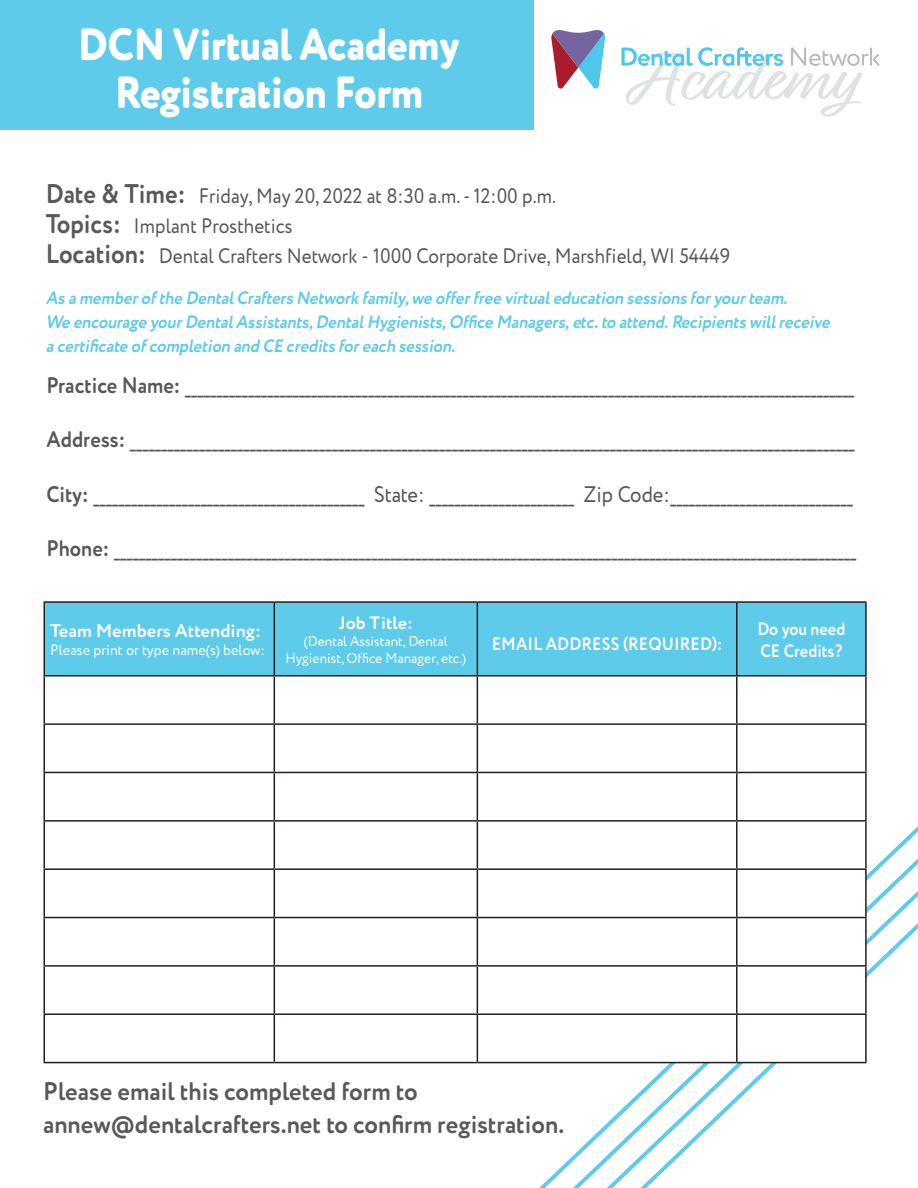
<style>
.page{position:relative;width:918px;height:1188px;background:#fff}
.page>*{position:absolute;margin:0;border:0;box-sizing:border-box;transform-origin:0 0}
.t1{font:72px "Relation Two";color:#e0e1e2}
.t2{font:800 45px/48px "Circe Rounded";letter-spacing:-.01em;color:#fff;text-align:center;scale:.9 1}
.t3{font:700 25.5px/33px "Circe Rounded";color:#58595b;scale:.95 1}
.t4{font:22.5px "Circe Rounded";color:#57585a;scale:.9 1}
.t5{font:21px/30.2px "Circe Rounded";color:#58595b;scale:.9 1}
.t6{font:700 18.45px "Circe Rounded";color:#fff}
.t7{font:italic 700 18px/24px "Circe Rounded";color:#5dcbe9;scale:.93 1}
.t8{font:700 18px/21.6px "Circe Rounded";letter-spacing:.005em;color:#fff;scale:.9 1}
.t9{font:700 18px "Circe Rounded";letter-spacing:.005em;color:#fff}
.t10{font:15px "Circe Rounded";color:#fff;scale:.95 1}
.t11{font:14.25px/17.1px "Circe Rounded";color:#fff;text-align:center;scale:.95 1}
.s1{font-weight:700;font-size:27px;color:#57585a}
.s2{color:#57585a}
.s3{font-weight:700;font-size:27px}
.s4{font-weight:700}
</style>
<div class="page">
<svg style="left:539px;top:826px;width:379px;height:362px"></svg>
<div style="left:0;top:0;width:534px;height:130px;background:#5dcbe9"></div>
<div style="left:45px;top:603px;width:820px;height:72px;background:#5dcbe9"></div>
<svg style="left:45px;top:677px;width:820px;height:385px"></svg>
<hr style="left:44px;top:601px;width:230px;height:2px;background:#231f20">
<hr style="left:44px;top:603px;width:1px;height:72px;background:#231f20">
<hr style="left:274px;top:601px;width:203px;height:2px;background:#231f20">
<hr style="left:274px;top:603px;width:1px;height:72px;background:#231f20">
<hr style="left:477px;top:601px;width:260px;height:2px;background:#231f20">
<hr style="left:477px;top:603px;width:1px;height:72px;background:#231f20">
<hr style="left:737px;top:601px;width:130px;height:2px;background:#231f20">
<hr style="left:736px;top:603px;width:2px;height:72px;background:#231f20">
<hr style="left:865px;top:603px;width:2px;height:72px;background:#231f20">
<hr style="left:44px;top:675px;width:230px;height:2px;background:#231f20">
<hr style="left:44px;top:677px;width:1px;height:46px;background:#231f20">
<hr style="left:274px;top:675px;width:203px;height:2px;background:#231f20">
<hr style="left:274px;top:677px;width:1px;height:46px;background:#231f20">
<hr style="left:477px;top:675px;width:260px;height:2px;background:#231f20">
<hr style="left:477px;top:677px;width:1px;height:46px;background:#231f20">
<hr style="left:737px;top:675px;width:130px;height:2px;background:#231f20">
<hr style="left:736px;top:677px;width:2px;height:46px;background:#231f20">
<hr style="left:865px;top:677px;width:2px;height:46px;background:#231f20">
<hr style="left:44px;top:723px;width:230px;height:2px;background:#231f20">
<hr style="left:44px;top:725px;width:1px;height:47px;background:#231f20">
<hr style="left:274px;top:723px;width:203px;height:2px;background:#231f20">
<hr style="left:274px;top:725px;width:1px;height:47px;background:#231f20">
<hr style="left:477px;top:723px;width:260px;height:2px;background:#231f20">
<hr style="left:477px;top:725px;width:1px;height:47px;background:#231f20">
<hr style="left:737px;top:723px;width:130px;height:2px;background:#231f20">
<hr style="left:736px;top:725px;width:2px;height:47px;background:#231f20">
<hr style="left:865px;top:725px;width:2px;height:47px;background:#231f20">
<hr style="left:44px;top:772px;width:230px;height:1px;background:#231f20">
<hr style="left:44px;top:773px;width:1px;height:47px;background:#231f20">
<hr style="left:274px;top:772px;width:203px;height:1px;background:#231f20">
<hr style="left:274px;top:773px;width:1px;height:47px;background:#231f20">
<hr style="left:477px;top:772px;width:260px;height:1px;background:#231f20">
<hr style="left:477px;top:773px;width:1px;height:47px;background:#231f20">
<hr style="left:737px;top:772px;width:130px;height:1px;background:#231f20">
<hr style="left:736px;top:773px;width:2px;height:47px;background:#231f20">
<hr style="left:865px;top:773px;width:2px;height:47px;background:#231f20">
<hr style="left:44px;top:820px;width:230px;height:2px;background:#231f20">
<hr style="left:44px;top:822px;width:1px;height:46px;background:#231f20">
<hr style="left:274px;top:820px;width:203px;height:2px;background:#231f20">
<hr style="left:274px;top:822px;width:1px;height:46px;background:#231f20">
<hr style="left:477px;top:820px;width:260px;height:2px;background:#231f20">
<hr style="left:477px;top:822px;width:1px;height:46px;background:#231f20">
<hr style="left:737px;top:820px;width:130px;height:2px;background:#231f20">
<hr style="left:736px;top:822px;width:2px;height:46px;background:#231f20">
<hr style="left:865px;top:822px;width:2px;height:46px;background:#231f20">
<hr style="left:44px;top:868px;width:230px;height:2px;background:#231f20">
<hr style="left:44px;top:870px;width:1px;height:47px;background:#231f20">
<hr style="left:274px;top:868px;width:203px;height:2px;background:#231f20">
<hr style="left:274px;top:870px;width:1px;height:47px;background:#231f20">
<hr style="left:477px;top:868px;width:260px;height:2px;background:#231f20">
<hr style="left:477px;top:870px;width:1px;height:47px;background:#231f20">
<hr style="left:737px;top:868px;width:130px;height:2px;background:#231f20">
<hr style="left:736px;top:870px;width:2px;height:47px;background:#231f20">
<hr style="left:865px;top:870px;width:2px;height:47px;background:#231f20">
<hr style="left:44px;top:917px;width:230px;height:1px;background:#231f20">
<hr style="left:44px;top:918px;width:1px;height:47px;background:#231f20">
<hr style="left:274px;top:917px;width:203px;height:1px;background:#231f20">
<hr style="left:274px;top:918px;width:1px;height:47px;background:#231f20">
<hr style="left:477px;top:917px;width:260px;height:1px;background:#231f20">
<hr style="left:477px;top:918px;width:1px;height:47px;background:#231f20">
<hr style="left:737px;top:917px;width:130px;height:1px;background:#231f20">
<hr style="left:736px;top:918px;width:2px;height:47px;background:#231f20">
<hr style="left:865px;top:918px;width:2px;height:47px;background:#231f20">
<hr style="left:44px;top:965px;width:230px;height:2px;background:#231f20">
<hr style="left:44px;top:967px;width:1px;height:46px;background:#231f20">
<hr style="left:274px;top:965px;width:203px;height:2px;background:#231f20">
<hr style="left:274px;top:967px;width:1px;height:46px;background:#231f20">
<hr style="left:477px;top:965px;width:260px;height:2px;background:#231f20">
<hr style="left:477px;top:967px;width:1px;height:46px;background:#231f20">
<hr style="left:737px;top:965px;width:130px;height:2px;background:#231f20">
<hr style="left:736px;top:967px;width:2px;height:46px;background:#231f20">
<hr style="left:865px;top:967px;width:2px;height:46px;background:#231f20">
<hr style="left:44px;top:1013px;width:230px;height:2px;background:#231f20">
<hr style="left:44px;top:1015px;width:1px;height:47px;background:#231f20">
<hr style="left:274px;top:1013px;width:203px;height:2px;background:#231f20">
<hr style="left:274px;top:1015px;width:1px;height:47px;background:#231f20">
<hr style="left:477px;top:1013px;width:260px;height:2px;background:#231f20">
<hr style="left:477px;top:1015px;width:1px;height:47px;background:#231f20">
<hr style="left:737px;top:1013px;width:130px;height:2px;background:#231f20">
<hr style="left:736px;top:1015px;width:2px;height:47px;background:#231f20">
<hr style="left:865px;top:1015px;width:2px;height:47px;background:#231f20">
<hr style="left:44px;top:1062px;width:230px;height:1px;background:#231f20">
<hr style="left:274px;top:1062px;width:203px;height:1px;background:#231f20">
<hr style="left:477px;top:1062px;width:260px;height:1px;background:#231f20">
<hr style="left:737px;top:1062px;width:130px;height:1px;background:#231f20">
<svg style="left:621px;top:47px;width:162px;height:19px"></svg>
<svg style="left:791px;top:47px;width:89px;height:19px"></svg>
<svg style="left:551px;top:30px;width:54px;height:59px"></svg>
<h2 class="t2" style="left:78px;top:22px;width:426px">DCN Virtual Academy<br>Registration Form</h2>
<h1 class="t1" style="left:633px;top:31px;width:225px">Academy</h1>
<p class="t5" style="left:46px;top:182px;width:762px"><span class="s1">Date &amp; Time:</span> <span class="s2">Friday, May 20, 2022 at 8:30 a.m. - 12:00 p.m.<br></span><span class="s3">Topics:</span> Implant Prosthetics<br><span class="s3">Location:</span> Dental Crafters Network - 1000 Corporate Drive, Marshfield, WI 54449</p>
<p class="t7" style="left:46px;top:286px;width:849px">Asamemberofthe DentalCraftersNetwork family,we offerfree virtualeducation sessionsforyourteam.<br>We encourage yourDentalAssistants,DentalHygienists,Office Managers,etc.to attend.Recipientswillreceive acertificate ofcompletion and CE creditsforeach session.</p>
<p class="t4" style="left:46px;top:372px;width:899px"><span class="s4">Practice Name:</span> __________________________________________________________________________________________________________</p>
<p class="t4" style="left:46px;top:426px;width:900px"><span class="s4">Address:</span> ___________________________________________________________________________________________________________________</p>
<p class="t4" style="left:46px;top:481px;width:898px"><span class="s4">City:</span> ___________________________________________ State: _______________________ Zip Code:_____________________________</p>
<p class="t4" style="left:46px;top:535px;width:901px"><span class="s4">Phone:</span> ______________________________________________________________________________________________________________________</p>
<p class="t6" style="left:50px;top:620px;width:212px">Team Members Attending:</p>
<p class="t10" style="left:50px;top:641px;width:228px">Please print or type name(s) below:</p>
<p class="t9" style="left:339px;top:612px;width:76px">Job Title:</p>
<p class="t11" style="left:286px;top:633px;width:192px">(Dental Assistant, Dental<br>Hygienist, Office Manager, etc.)</p>
<p class="t8" style="left:492px;top:634px;width:258px">EMAIL ADDRESS (REQUIRED):</p>
<p class="t8" style="left:757px;top:619px;width:99px">Do you need<br>CE Credits?</p>
<p class="t3" style="left:43px;top:1076px;width:550px">Please email this completed form to annew@dentalcrafters.net to confirm registration.</p>
</div>
